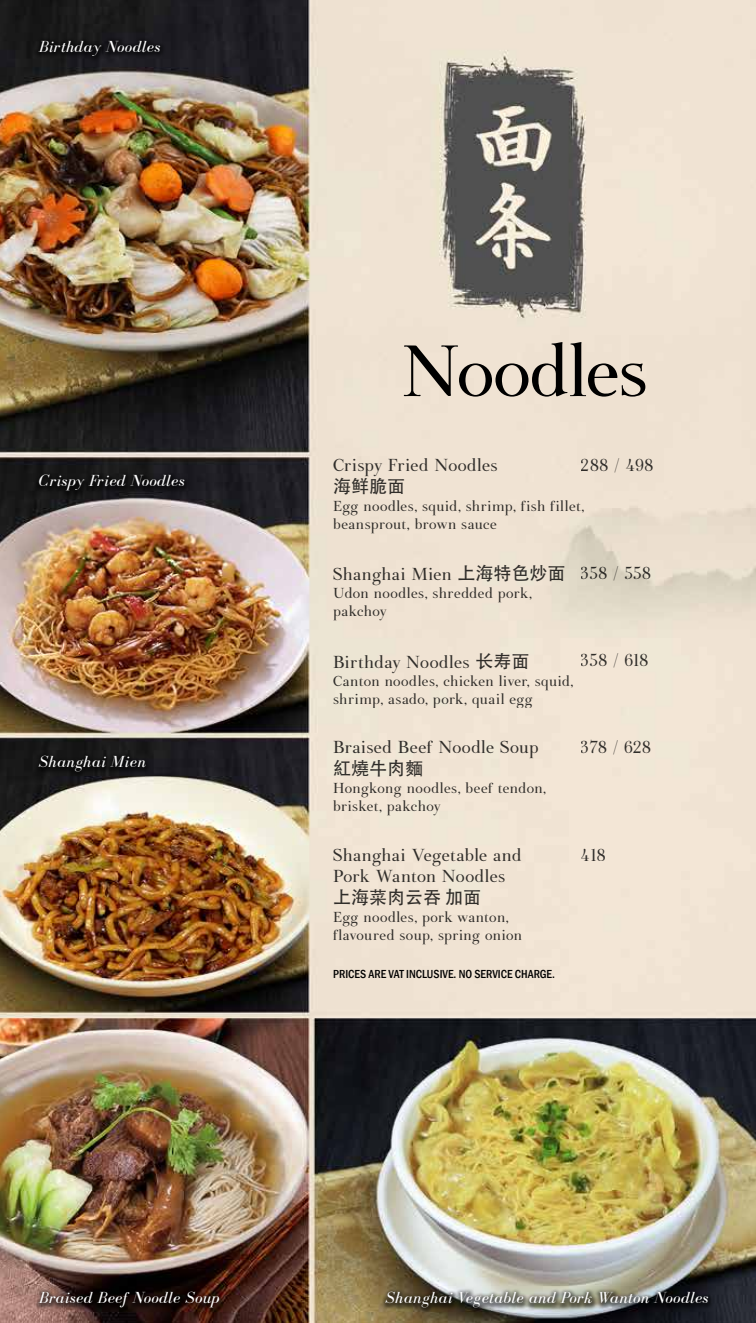
<style>
.page{position:relative;width:756px;height:1323px;background:#fff}
.page>*{position:absolute;margin:0;border:0;box-sizing:border-box;transform-origin:0 0}
.t1{font:75px "Botera TFE";letter-spacing:-.02em;color:#000}
.t2{font:18px/21.6px "Botera TFE";letter-spacing:.015em;color:#000}
.t3{font:18px "Adobe Heiti Std";color:#000}
.t4{font:italic 16.5px "Bodoni FLF";letter-spacing:.025em;color:#fff}
.t5{font:15px/18px "Botera TFE";letter-spacing:.02em;color:#000}
.t6{font:500 condensed 12px "Franklin Gothic";color:#000}
.s1{font-family:"Adobe Heiti Std"}
</style>
<div class="page">
<img style="left:0;top:0;width:756px;height:1323px">
<div style="left:34px;top:470px;width:156px;height:28px;background:#000;opacity:.5"></div>
<div style="left:34px;top:752px;width:118px;height:27px;background:#131213"></div>
<div style="left:33px;top:37px;width:133px;height:26px;background:#000;opacity:.5"></div>
<div style="left:33px;top:1288px;width:192px;height:27px;background:#000;opacity:.5"></div>
<div style="left:380px;top:1288px;width:334px;height:27px;background:#000;opacity:.5"></div>
<p class="t4" style="left:39px;top:37px;width:123px">Birthday Noodles</p>
<p class="t4" style="left:39px;top:472px;width:147px">Crispy Fried Noodles</p>
<p class="t4" style="left:39px;top:753px;width:108px">Shanghai Mien</p>
<h1 class="t1" style="left:402px;top:324px;width:248px">Noodles</h1>
<p class="t2" style="left:581px;top:455px;width:74px">288 / 498</p>
<p class="t2" style="left:333px;top:455px;width:166px">Crispy Fried Noodles</p>
<p class="t3" style="left:333px;top:475px;width:73px">海鲜脆面</p>
<p class="t5" style="left:333px;top:497px;width:253px">Egg noodles, squid, shrimp, fish fillet, beansprout, brown sauce</p>
<p class="t2" style="left:333px;top:563px;width:234px">Shanghai Mien <span class="s1">上海特色炒面</span></p>
<p class="t5" style="left:333px;top:584px;width:200px">Udon noodles, shredded pork, pakchoy</p>
<p class="t2" style="left:581px;top:562px;width:71px">358 / 558</p>
<p class="t2" style="left:333px;top:651px;width:198px">Birthday Noodles <span class="s1">长寿面</span></p>
<p class="t5" style="left:333px;top:672px;width:242px">Canton noodles, chicken liver, squid, shrimp, asado, pork, quail egg</p>
<p class="t2" style="left:581px;top:649px;width:69px">358 / 618</p>
<p class="t2" style="left:333px;top:737px;width:207px">Braised Beef Noodle Soup</p>
<p class="t3" style="left:333px;top:757px;width:91px">紅燒牛肉麵</p>
<p class="t5" style="left:333px;top:779px;width:215px">Hongkong noodles, beef tendon, brisket, pakchoy</p>
<p class="t2" style="left:581px;top:737px;width:72px">378 / 628</p>
<p class="t2" style="left:333px;top:844px;width:190px">Shanghai Vegetable and<br>Pork Wanton Noodles</p>
<p class="t3" style="left:333px;top:886px;width:150px">上海菜肉云吞 加面</p>
<p class="t5" style="left:333px;top:908px;width:190px">Egg noodles, pork wanton, flavoured soup, spring onion</p>
<p class="t6" style="left:333px;top:966px;width:223px">PRICES ARE VAT INCLUSIVE. NO SERVICE CHARGE.</p>
<p class="t2" style="left:581px;top:844px;width:26px">418</p>
<p class="t4" style="left:39px;top:1288px;width:182px">Braised Beef Noodle Soup</p>
<p class="t4" style="left:386px;top:1288px;width:325px">Shanghai Vegetable and Pork Wanton Noodles</p>
</div>
